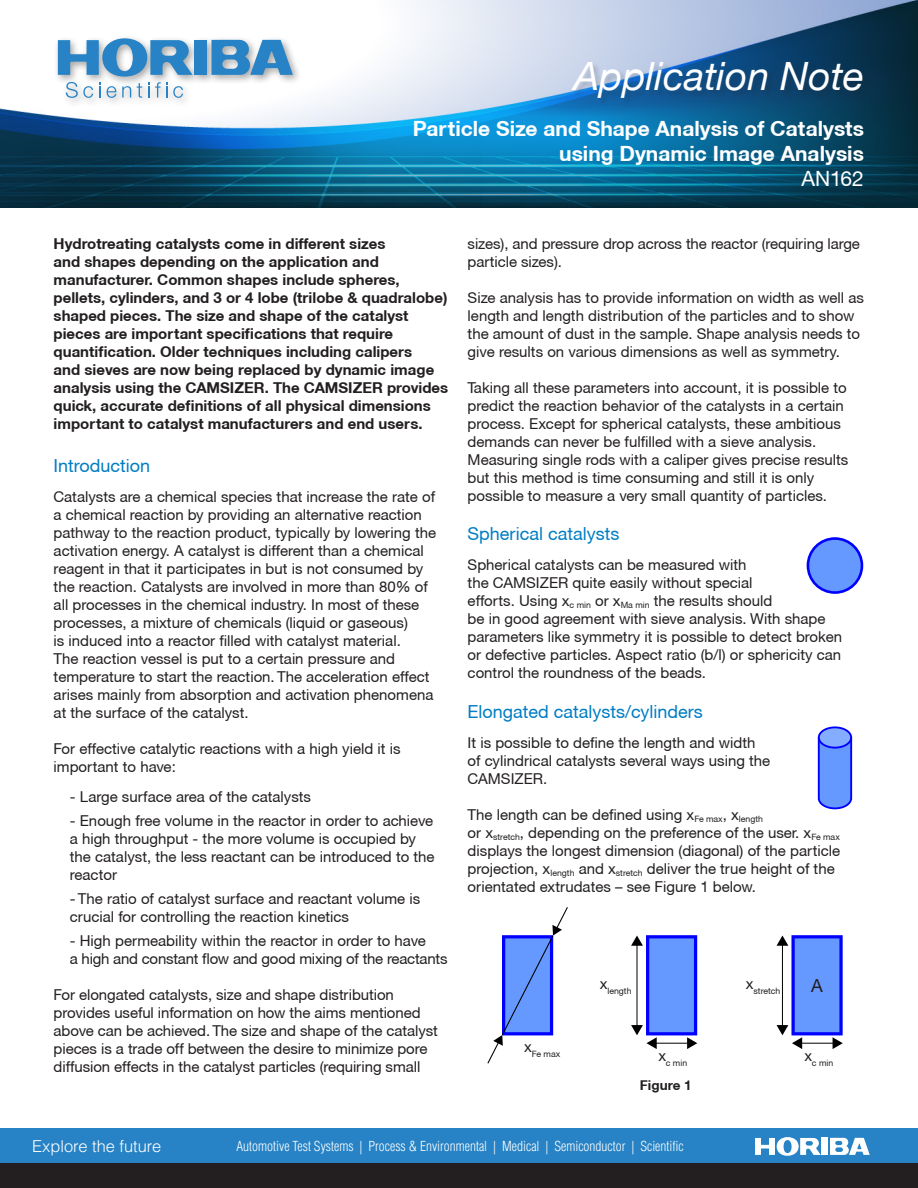
<style>
.page{position:relative;width:918px;height:1188px;background:#fff}
.page>*{position:absolute;margin:0;border:0;box-sizing:border-box;transform-origin:0 0}
.t1{font:italic 39px "Helvetica Neue LT";color:#fff}
.t2{font:italic 100 36px "Helvetica Neue LT";color:#fff;scale:1.25 1}
.t3{font:700 21px "Helvetica Neue CE";color:#fff}
.t4{font:21px "Helvetica Neue CE";color:#fff}
.Texte_de_base{font:18px "Helvetica Neue CE";color:#007dc3}
.t5{font:18px "Helvetica Neue CE";color:#231f20}
.t6{font:300 16.5px "Helvetica LT Std";color:#fff}
.t7{font:15px/18px "Helvetica Neue CE";color:#231f20}
.t8{font:700 15px/18px "Helvetica Neue CE";color:#231f20}
.t9{font:300 condensed 13.5px "Helvetica LT Std";color:#fff}
.t10{font:700 13.5px "Helvetica Neue CE";color:#231f20}
.t11{font:8.7px "Helvetica Neue CE";color:#231f20}
</style>
<div class="page">
<div style="left:0;top:1128px;width:918px;height:35px;background:#2783c5"></div>
<div style="left:0;top:1163px;width:918px;height:25px;background:#231f20"></div>
<img style="left:755px;top:1138px;width:20px;height:17px">
<img style="left:777px;top:1137px;width:51px;height:19px">
<img style="left:830px;top:1138px;width:40px;height:17px">
<img style="left:0;top:0;width:918px;height:207px">
<div style="left:54px;top:34px;width:248px;height:74px;background:#231f20;opacity:.4"></div>
<div style="left:195px;top:40px;width:12px;height:35px;background:#2783c5"></div>
<svg style="left:211px;top:40px;width:82px;height:35px;background:#609ecb"></svg>
<svg style="left:58px;top:38px;width:135px;height:60px"></svg>
<div style="left:572px;top:62px;width:299px;height:44px;background:#231f20;opacity:.2"></div>
<div style="left:808px;top:539px;width:54px;height:54px;background:#69f;border-radius:50%"></div>
<div style="left:807px;top:537px;width:56px;height:57px;border:3px solid #00f;border-radius:50%"></div>
<svg style="left:818px;top:726px;width:35px;height:84px;background:#698eff"></svg>
<svg style="left:487px;top:907px;width:81px;height:157px"></svg>
<svg style="left:631px;top:935px;width:66px;height:114px"></svg>
<svg style="left:777px;top:935px;width:66px;height:114px"></svg>
<p class="t1" style="left:574px;top:52px;width:292px">Application Note</p>
<p class="t2" style="left:556px;top:72px;width:248px">Application Note</p>
<p class="t3" style="left:413px;top:115px;width:453px">Particle Size and Shape Analysis of Catalysts</p>
<p class="t3" style="left:559px;top:141px;width:306px">using Dynamic Image Analysis</p>
<p class="t4" style="left:801px;top:166px;width:64px">AN162</p>
<p class="t8" style="left:54px;top:235px;width:396px">Hydrotreating catalysts come in different sizes<br>and shapes depending on the application and manufacturer. Common shapes include spheres, pellets, cylinders, and 3 or 4 lobe (trilobe &amp; quadralobe) shaped pieces. The size and shape of the catalyst pieces are important specifications that require quantification. Older techniques including calipers<br>and sieves are now being replaced by dynamic image analysis using the CAMSIZER. The CAMSIZER provides quick, accurate definitions of all physical dimensions important to catalyst manufacturers and end users.</p>
<p class="Texte_de_base" style="left:54px;top:455px;width:98px">Introduction</p>
<p class="t7" style="left:54px;top:488px;width:384px">Catalysts are a chemical species that increase the rate of a chemical reaction by providing an alternative reaction pathway to the reaction product, typically by lowering the activation energy. A catalyst is different than a chemical reagent in that it participates in but is not consumed by the reaction. Catalysts are involved in more than 80% of all processes in the chemical industry. In most of these processes, a mixture of chemicals (liquid or gaseous)<br>is induced into a reactor filled with catalyst material.<br>The reaction vessel is put to a certain pressure and temperature to start the reaction. The acceleration effect arises mainly from absorption and activation phenomena at the surface of the catalyst.</p>
<p class="t7" style="left:54px;top:740px;width:348px">For effective catalytic reactions with a high yield it is important to have:</p>
<p class="t7" style="left:70px;top:788px;width:243px">- Large surface area of the catalysts</p>
<p class="t7" style="left:70px;top:812px;width:365px">- Enough free volume in the reactor in order to achieve a high throughput - the more volume is occupied by</p>
<p class="t7" style="left:70px;top:848px;width:366px">the catalyst, the less reactant can be introduced to the</p>
<p class="t7" style="left:70px;top:866px;width:49px">reactor</p>
<p class="t7" style="left:70px;top:890px;width:352px">- The ratio of catalyst surface and reactant volume is</p>
<p class="t7" style="left:70px;top:908px;width:281px">crucial for controlling the reaction kinetics</p>
<p class="t7" style="left:70px;top:932px;width:358px">- High permeability within the reactor in order to have</p>
<p class="t7" style="left:70px;top:950px;width:379px">a high and constant flow and good mixing of the reactants</p>
<p class="t7" style="left:54px;top:986px;width:386px">For elongated catalysts, size and shape distribution provides useful information on how the aims mentioned above can be achieved. The size and shape of the catalyst pieces is a trade off between the desire to minimize pore diffusion effects in the catalyst particles (requiring small</p>
<p class="t7" style="left:468px;top:235px;width:394px">sizes), and pressure drop across the reactor (requiring large particle sizes).</p>
<p class="t7" style="left:468px;top:289px;width:398px">Size analysis has to provide information on width as well as length and length distribution of the particles and to show the amount of dust in the sample. Shape analysis needs to give results on various dimensions as well as symmetry.</p>
<p class="t7" style="left:468px;top:379px;width:382px">Taking all these parameters into account, it is possible to predict the reaction behavior of the catalysts in a certain process. Except for spherical catalysts, these ambitious demands can never be fulfilled with a sieve analysis.<br>Measuring single rods with a caliper gives precise results but this method is time consuming and still it is only possible to measure a very small quantity of particles.</p>
<p class="Texte_de_base" style="left:468px;top:523px;width:154px">Spherical catalysts</p>
<p class="t7" style="left:468px;top:556px;width:376px">Spherical catalysts can be measured with<br>the CAMSIZER quite easily without special<br>efforts. Using x<sub>c</sub> <sub>min</sub> or x<sub>Ma</sub> <sub>min</sub> the results should<br>be in good agreement with sieve analysis. With shape parameters like symmetry it is possible to detect broken or defective particles. Aspect ratio (b/l) or sphericity can control the roundness of the beads.</p>
<p class="Texte_de_base" style="left:468px;top:701px;width:237px">Elongated catalysts/cylinders</p>
<p class="t7" style="left:468px;top:734px;width:304px">It is possible to define the length and width of cylindrical catalysts several ways using the<br>CAMSIZER.</p>
<p class="t7" style="left:468px;top:806px;width:374px">The length can be defined using x<sub>Fe</sub> <sub>max</sub>, x<sub>length<br></sub>or x<sub>stretch</sub>, depending on the preference of the user. x<sub>Fe</sub> <sub>max </sub>displays the longest dimension (diagonal) of the particle projection, x<sub>length</sub> and x<sub>stretch</sub> deliver the true height of the orientated extrudates – see Figure 1 below.</p>
<p class="t11" style="left:524px;top:1049px;width:38px"><sup>x</sup>Fe max</p>
<p class="t11" style="left:600px;top:986px;width:33px"><sup>x</sup>length</p>
<p class="t11" style="left:746px;top:986px;width:36px"><sup>x</sup>stretch</p>
<p class="t5" style="left:811px;top:975px;width:13px">A</p>
<p class="t11" style="left:658px;top:1058px;width:30px"><sup>x</sup>c min</p>
<p class="t11" style="left:804px;top:1058px;width:30px"><sup>x</sup>c min</p>
<p class="t10" style="left:640px;top:1077px;width:53px">Figure 1</p>
<p class="t6" style="left:32px;top:1136px;width:131px">Explore the future</p>
<p class="t9" style="left:237px;top:1138px;width:449px">Automotive Test Systems | Process &amp; Environmental | Medical | Semiconductor | Scientific</p>
</div>
